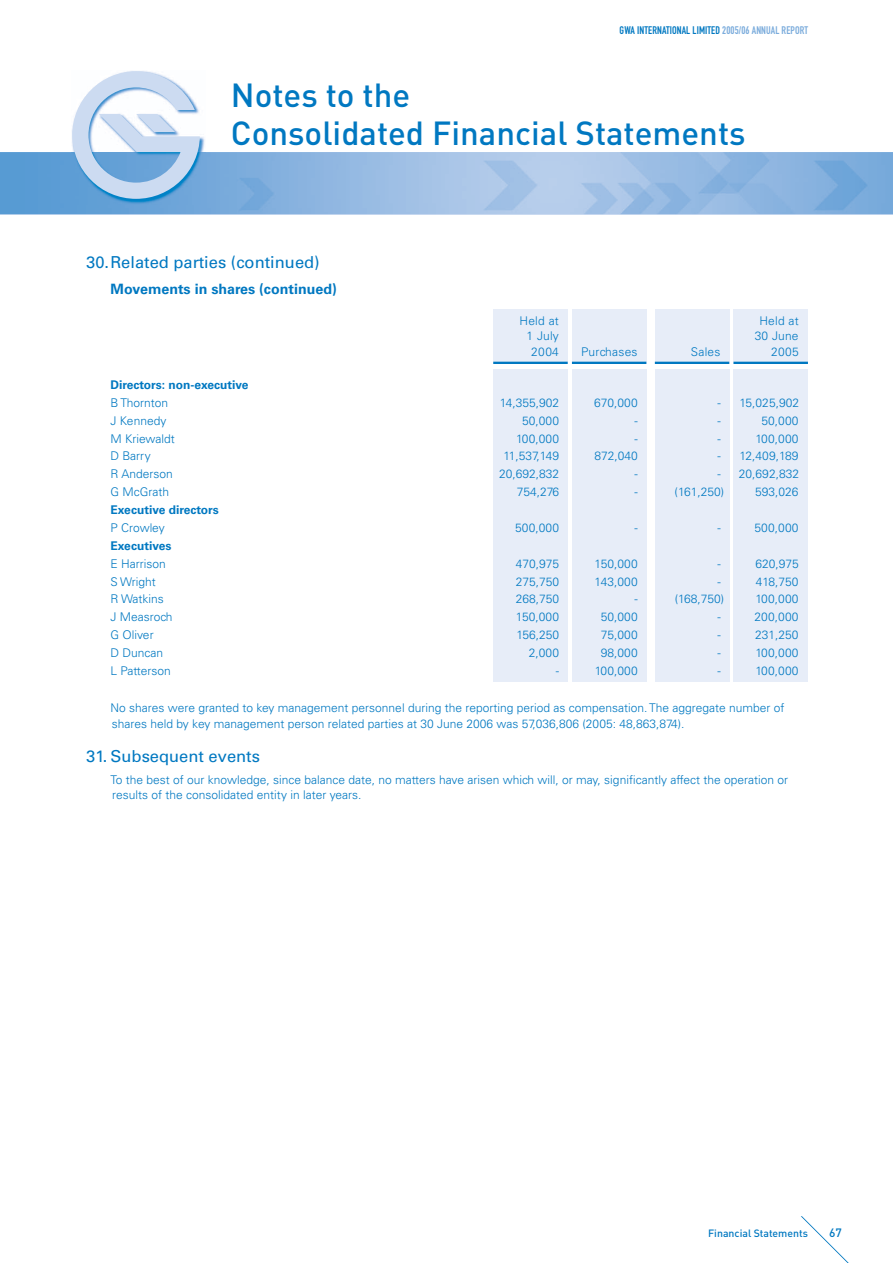
<style>
.page{position:relative;width:893px;height:1263px;background:#fff}
.page>*{position:absolute;margin:0;border:0;box-sizing:border-box;transform-origin:0 0}
.t1{font:500 33px/37.5px "DIN";color:#0078c1}
.t2{font:16.5px "Univers";color:#0078c1}
.t3{font:700 14.25px "Univers";color:#0078c1}
.t4{font:300 12px/15.8px "Univers";color:#0078c1}
.t5{font:700 12px "Univers";color:#0078c1}
.t6{font:300 12px "Univers";letter-spacing:.02em;color:#0078c1}
.t7{font:300 12px "Univers CE";color:#0078c1}
.t8{font:500 12px "DIN";color:#0078c1}
.t9{font:10.8px "DIN Engschrift";letter-spacing:.01em;color:#0078c1}
.t10{font:500 10.5px "DIN";color:#0078c1}
.s1{color:#7bacdc}
</style>
<div class="page">
<div style="left:493px;top:309px;width:75px;height:373px;background:#e7edf8"></div>
<div style="left:655px;top:309px;width:74px;height:373px;background:#e7edf8"></div>
<div style="left:572px;top:309px;width:74px;height:373px;background:#e7edf8"></div>
<div style="left:733px;top:309px;width:75px;height:373px;background:#e7edf8"></div>
<img style="left:0;top:152px;width:893px;height:62px">
<img style="left:72px;top:137px;width:133px;height:67px">
<svg style="left:72px;top:71px;width:128px;height:128px"></svg>
<svg style="left:493px;top:362px;width:75px;height:3px"></svg>
<svg style="left:572px;top:362px;width:74px;height:3px"></svg>
<svg style="left:655px;top:362px;width:74px;height:3px"></svg>
<svg style="left:733px;top:362px;width:75px;height:3px"></svg>
<hr style="left:493px;top:365px;width:315px;height:4px;background:#fff">
<svg style="left:801px;top:1216px;width:48px;height:47px"></svg>
<p class="t9" style="left:620px;top:26px;width:190px">GWA INTERNATIONAL LIMITED <span class="s1">2005/06 ANNUAL REPORT</span></p>
<h1 class="t1" style="left:231px;top:80px;width:516px">Notes to the<br>Consolidated Financial Statements</h1>
<h2 class="t2" style="left:86px;top:256px;width:235px">30. Related parties (continued)</h2>
<p class="t3" style="left:111px;top:284px;width:228px">Movements in shares (continued)</p>
<p class="t4" style="left:519px;top:314px;width:41px">Held at</p>
<p class="t4" style="left:759px;top:314px;width:41px">Held at</p>
<p class="t4" style="left:527px;top:329px;width:34px">1 July</p>
<p class="t4" style="left:755px;top:329px;width:45px">30 June</p>
<p class="t4" style="left:531px;top:345px;width:29px">2004</p>
<p class="t6" style="left:581px;top:347px;width:58px">Purchases</p>
<p class="t4" style="left:691px;top:345px;width:31px">Sales</p>
<p class="t7" style="left:771px;top:347px;width:29px">2005</p>
<p class="t5" style="left:111px;top:380px;width:140px">Directors: non-executive</p>
<p class="t4" style="left:111px;top:396px;width:59px">B Thornton</p>
<p class="t4" style="left:500px;top:396px;width:61px">14,355,902</p>
<p class="t4" style="left:594px;top:396px;width:45px">670,000</p>
<p class="t4" style="left:717px;top:396px;width:83px">- 15,025,902</p>
<p class="t4" style="left:111px;top:414px;width:57px">J Kennedy</p>
<p class="t4" style="left:522px;top:414px;width:39px">50,000</p>
<p class="t4" style="left:634px;top:414px;width:5px">-</p>
<p class="t4" style="left:717px;top:414px;width:5px">-</p>
<p class="t4" style="left:761px;top:414px;width:39px">50,000</p>
<p class="t4" style="left:111px;top:431px;width:66px">M Kriewaldt</p>
<p class="t4" style="left:516px;top:431px;width:45px">100,000</p>
<p class="t4" style="left:634px;top:431px;width:5px">-</p>
<p class="t4" style="left:717px;top:431px;width:5px">-</p>
<p class="t4" style="left:755px;top:431px;width:45px">100,000</p>
<p class="t4" style="left:111px;top:449px;width:42px">D Barry</p>
<p class="t4" style="left:504px;top:449px;width:57px">11,537,149</p>
<p class="t4" style="left:594px;top:449px;width:45px">872,040</p>
<p class="t4" style="left:717px;top:449px;width:83px">- 12,409,189</p>
<p class="t4" style="left:111px;top:467px;width:64px">R Anderson</p>
<p class="t4" style="left:499px;top:467px;width:62px">20,692,832</p>
<p class="t4" style="left:634px;top:467px;width:5px">-</p>
<p class="t4" style="left:717px;top:467px;width:83px">- 20,692,832</p>
<p class="t4" style="left:111px;top:485px;width:60px">G McGrath</p>
<p class="t4" style="left:517px;top:485px;width:44px">754,276</p>
<p class="t4" style="left:634px;top:485px;width:5px">-</p>
<p class="t4" style="left:675px;top:485px;width:51px">(161,250)</p>
<p class="t4" style="left:755px;top:485px;width:45px">593,026</p>
<p class="t5" style="left:111px;top:505px;width:110px">Executive directors</p>
<p class="t4" style="left:111px;top:521px;width:56px">P Crowley</p>
<p class="t4" style="left:515px;top:521px;width:46px">500,000</p>
<p class="t4" style="left:634px;top:521px;width:5px">-</p>
<p class="t4" style="left:717px;top:521px;width:5px">-</p>
<p class="t4" style="left:754px;top:521px;width:46px">500,000</p>
<p class="t5" style="left:111px;top:541px;width:62px">Executives</p>
<p class="t4" style="left:111px;top:557px;width:57px">E Harrison</p>
<p class="t4" style="left:516px;top:557px;width:45px">470,975</p>
<p class="t4" style="left:595px;top:557px;width:45px">150,000</p>
<p class="t4" style="left:717px;top:557px;width:5px">-</p>
<p class="t4" style="left:755px;top:557px;width:45px">620,975</p>
<p class="t4" style="left:111px;top:574px;width:47px">S Wright</p>
<p class="t4" style="left:516px;top:574px;width:45px">275,750</p>
<p class="t4" style="left:595px;top:574px;width:45px">143,000</p>
<p class="t4" style="left:717px;top:574px;width:5px">-</p>
<p class="t4" style="left:756px;top:574px;width:44px">418,750</p>
<p class="t4" style="left:111px;top:592px;width:55px">R Watkins</p>
<p class="t4" style="left:516px;top:592px;width:45px">268,750</p>
<p class="t4" style="left:634px;top:592px;width:5px">-</p>
<p class="t4" style="left:675px;top:592px;width:51px">(168,750)</p>
<p class="t4" style="left:755px;top:592px;width:45px">100,000</p>
<p class="t4" style="left:111px;top:610px;width:64px">J Measroch</p>
<p class="t4" style="left:516px;top:610px;width:45px">150,000</p>
<p class="t4" style="left:601px;top:610px;width:39px">50,000</p>
<p class="t4" style="left:717px;top:610px;width:5px">-</p>
<p class="t4" style="left:754px;top:610px;width:46px">200,000</p>
<p class="t4" style="left:111px;top:628px;width:45px">G Oliver</p>
<p class="t4" style="left:516px;top:628px;width:44px">156,250</p>
<p class="t4" style="left:601px;top:628px;width:39px">75,000</p>
<p class="t4" style="left:717px;top:628px;width:5px">-</p>
<p class="t4" style="left:755px;top:628px;width:45px">231,250</p>
<p class="t4" style="left:111px;top:646px;width:54px">D Duncan</p>
<p class="t4" style="left:529px;top:646px;width:32px">2,000</p>
<p class="t4" style="left:601px;top:646px;width:39px">98,000</p>
<p class="t4" style="left:717px;top:646px;width:5px">-</p>
<p class="t4" style="left:755px;top:646px;width:45px">100,000</p>
<p class="t4" style="left:111px;top:664px;width:62px">L Patterson</p>
<p class="t4" style="left:556px;top:664px;width:5px">-</p>
<p class="t4" style="left:595px;top:664px;width:45px">100,000</p>
<p class="t4" style="left:717px;top:664px;width:5px">-</p>
<p class="t4" style="left:755px;top:664px;width:45px">100,000</p>
<p class="t4" style="left:111px;top:701px;width:675px">No shares were granted to key management personnel during the reporting period as compensation. The aggregate number of shares held by key management person related parties at 30 June 2006 was 57,036,806 (2005: 48,863,874).</p>
<h2 class="t2" style="left:86px;top:750px;width:175px">31. Subsequent events</h2>
<p class="t4" style="left:111px;top:773px;width:679px">To the best of our knowledge, since balance date, no matters have arisen which will, or may, significantly affect the operation or results of the consolidated entity in later years.</p>
<p class="t10" style="left:708px;top:1230px;width:101px">Financial Statements</p>
<p class="t8" style="left:829px;top:1229px;width:14px">67</p>
</div>
